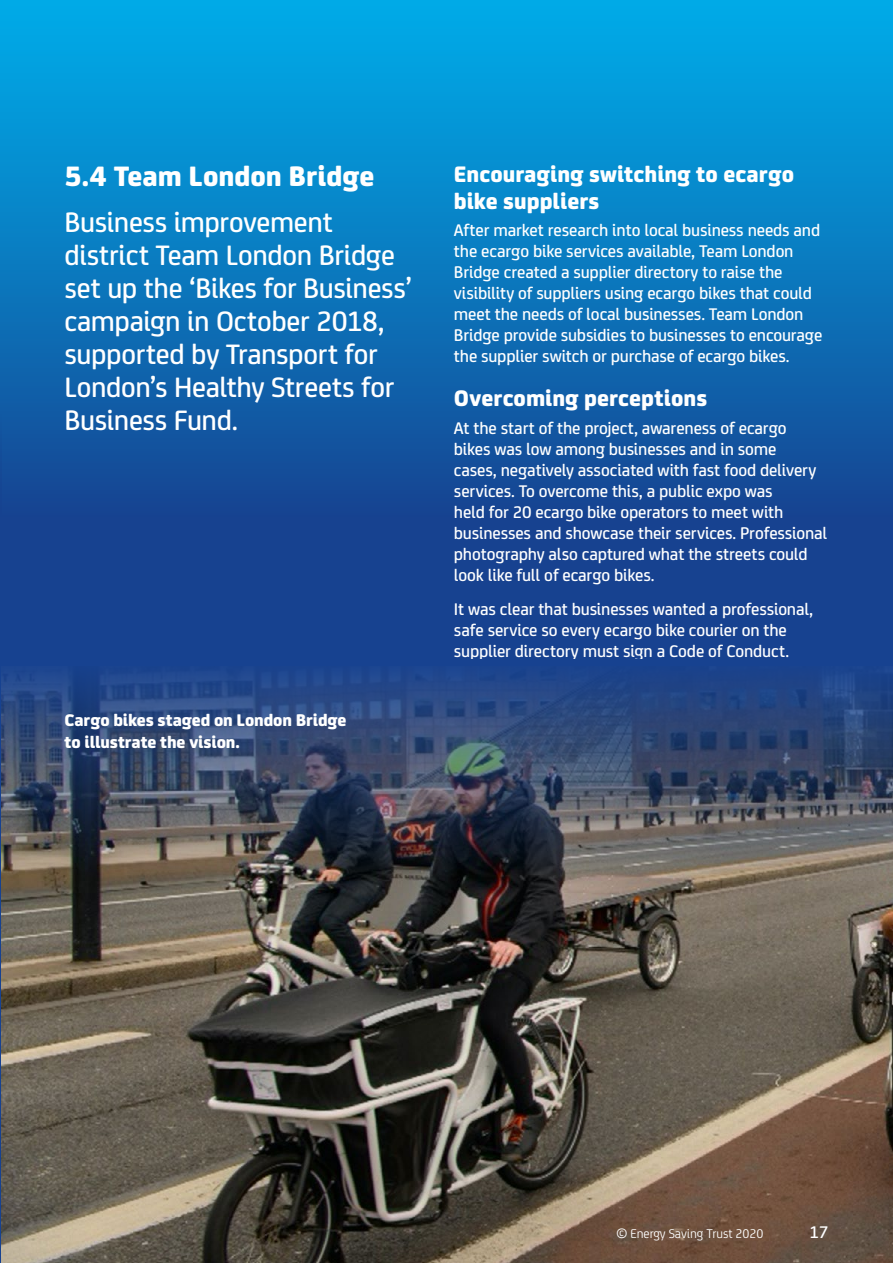
<style>
.page{position:relative;width:893px;height:1263px;background:#fff}
.page>*{position:absolute;margin:0;border:0;box-sizing:border-box;transform-origin:0 0}
.t1{font:500 30px/33px "Energy Saving Sans";letter-spacing:-.01em;color:#fff}
.t2{font:700 30px "Energy Saving Sans";letter-spacing:.005em;color:#fff}
.t3{font:700 24px/27px "Energy Saving Sans";letter-spacing:.005em;color:#fff}
.t4{font:500 18px/21px "Energy Saving Sans";letter-spacing:-.01em;color:#fff}
.t5{font:700 18px/21.6px "Energy Saving Sans";letter-spacing:-.005em;color:#fff}
.t6{font:13.5px "Energy Saving Sans";letter-spacing:-.005em;color:#fff}
</style>
<div class="page">
<div style="left:0;top:517px;width:893px;height:746px;background:#174290"></div>
<div style="left:0;top:0;width:893px;height:517px;background:linear-gradient(to bottom,#00afec,#164593)"></div>
<hr style="left:0;top:414px;width:1px;height:173px;background:#174290">
<img style="left:1px;top:874px;width:892px;height:389px">
<img style="left:0;top:659px;width:893px;height:215px">
<h1 class="t2" style="left:65px;top:153px;width:311px">5.4 Team London Bridge</h1>
<h1 class="t1" style="left:65px;top:203px;width:349px">Business improvement district Team London Bridge set up the ‘Bikes for Business’ campaign in October 2018, supported by Transport for<br>London’s Healthy Streets for<br>Business Fund.</h1>
<p class="t5" style="left:65px;top:708px;width:284px">Cargo bikes staged on London Bridge to illustrate the vision.</p>
<h2 class="t3" style="left:454px;top:158px;width:342px">Encouraging switching to ecargo bike suppliers</h2>
<p class="t4" style="left:454px;top:218px;width:370px">After market research into local business needs and the ecargo bike services available, Team London Bridge created a supplier directory to raise the visibility of suppliers using ecargo bikes that could meet the needs of local businesses. Team London Bridge provide subsidies to businesses to encourage the supplier switch or purchase of ecargo bikes.</p>
<h2 class="t3" style="left:454px;top:383px;width:255px">Overcoming perceptions</h2>
<p class="t4" style="left:454px;top:416px;width:375px">At the start of the project, awareness of ecargo bikes was low among businesses and in some<br>cases, negatively associated with fast food delivery services. To overcome this, a public expo was<br>held for 20 ecargo bike operators to meet with businesses and showcase their services. Professional photography also captured what the streets could look like full of ecargo bikes.</p>
<p class="t4" style="left:454px;top:597px;width:361px">It was clear that businesses wanted a professional, safe service so every ecargo bike courier on the supplier directory must sign a Code of Conduct.</p>
<p class="t6" style="left:617px;top:1224px;width:148px">© Energy Saving Trust 2020</p>
<p class="t4" style="left:809px;top:1220px;width:20px">17</p>
</div>
